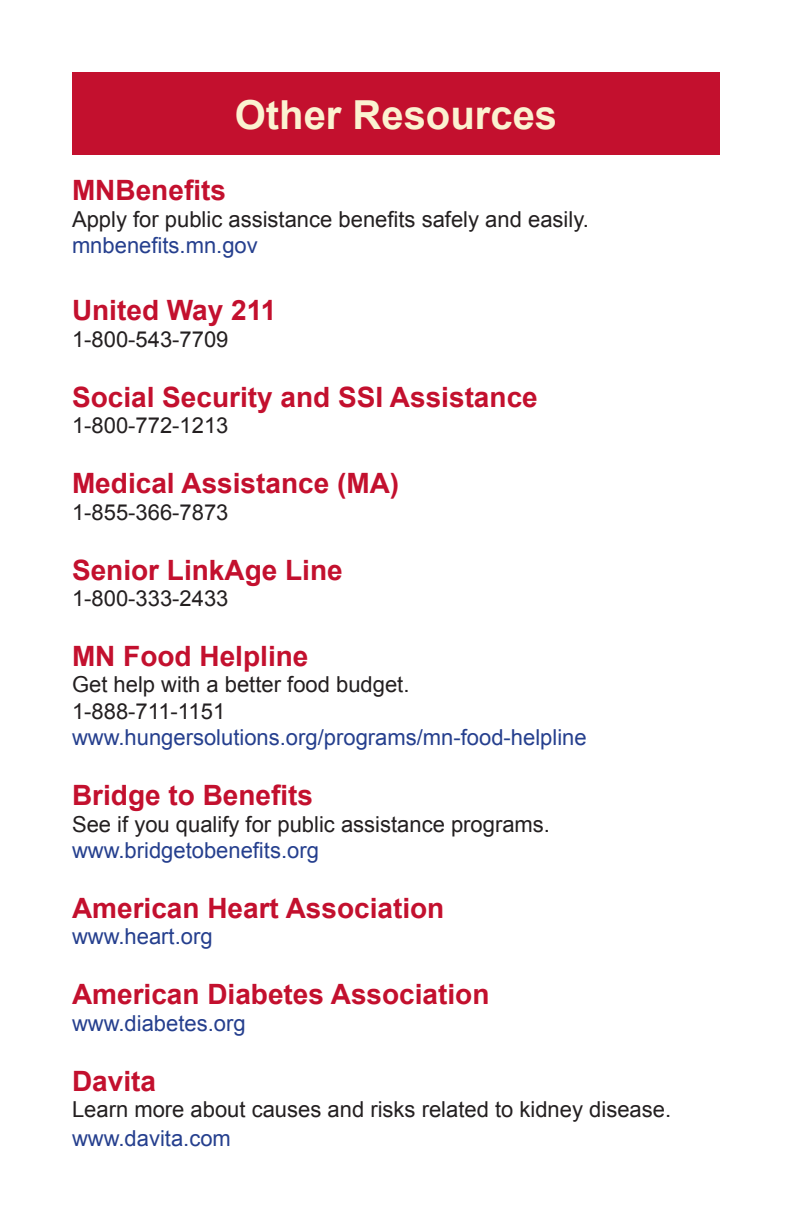
<style>
.page{position:relative;width:792px;height:1224px;background:#fff}
.page>*{position:absolute;margin:0;border:0;box-sizing:border-box;transform-origin:0 0}
.t1{font:700 40px "Arial";color:#fbf2d1}
.t2{font:700 28px "Arial";color:#c3102e}
.t3{font:22px/26.4px "Arial";color:#231f20}
.t4{font:22px "Arial";color:#253f8e}
</style>
<div class="page">
<div style="left:72px;top:72px;width:648px;height:82px;background:#c3102e"></div>
<h1 class="t1" style="left:235px;top:100px;width:324px">Other Resources</h1>
<p class="t2" style="left:72px;top:172px;width:155px">MNBenefits</p>
<p class="t3" style="left:72px;top:206px;width:518px">Apply for public assistance benefits safely and easily.</p>
<p class="t4" style="left:72px;top:231px;width:187px">mnbenefits.mn.gov</p>
<p class="t2" style="left:72px;top:300px;width:206px">United Way 211</p>
<p class="t3" style="left:72px;top:327px;width:158px">1-800-543-7709</p>
<p class="t2" style="left:72px;top:386px;width:467px">Social Security and SSI Assistance</p>
<p class="t3" style="left:72px;top:414px;width:158px">1-800-772-1213</p>
<p class="t2" style="left:72px;top:473px;width:329px">Medical Assistance (MA)</p>
<p class="t3" style="left:72px;top:500px;width:158px">1-855-366-7873</p>
<p class="t2" style="left:72px;top:559px;width:272px">Senior LinkAge Line</p>
<p class="t3" style="left:72px;top:587px;width:158px">1-800-333-2433</p>
<p class="t2" style="left:72px;top:646px;width:238px">MN Food Helpline</p>
<p class="t3" style="left:72px;top:673px;width:339px">Get help with a better food budget.<br>1-888-711-1151</p>
<p class="t4" style="left:72px;top:728px;width:516px">www.hungersolutions.org/programs/mn-food-helpline</p>
<p class="t2" style="left:72px;top:777px;width:243px">Bridge to Benefits</p>
<p class="t3" style="left:72px;top:812px;width:480px">See if you qualify for public assistance programs.</p>
<p class="t4" style="left:72px;top:836px;width:249px">www.bridgetobenefits.org</p>
<p class="t2" style="left:72px;top:898px;width:374px">American Heart Association</p>
<p class="t4" style="left:72px;top:927px;width:142px">www.heart.org</p>
<p class="t2" style="left:72px;top:984px;width:419px">American Diabetes Association</p>
<p class="t4" style="left:72px;top:1014px;width:175px">www.diabetes.org</p>
<p class="t2" style="left:72px;top:1070px;width:86px">Davita</p>
<p class="t3" style="left:72px;top:1098px;width:601px">Learn more about causes and risks related to kidney disease.</p>
<p class="t4" style="left:72px;top:1129px;width:160px">www.davita.com</p>
</div>
